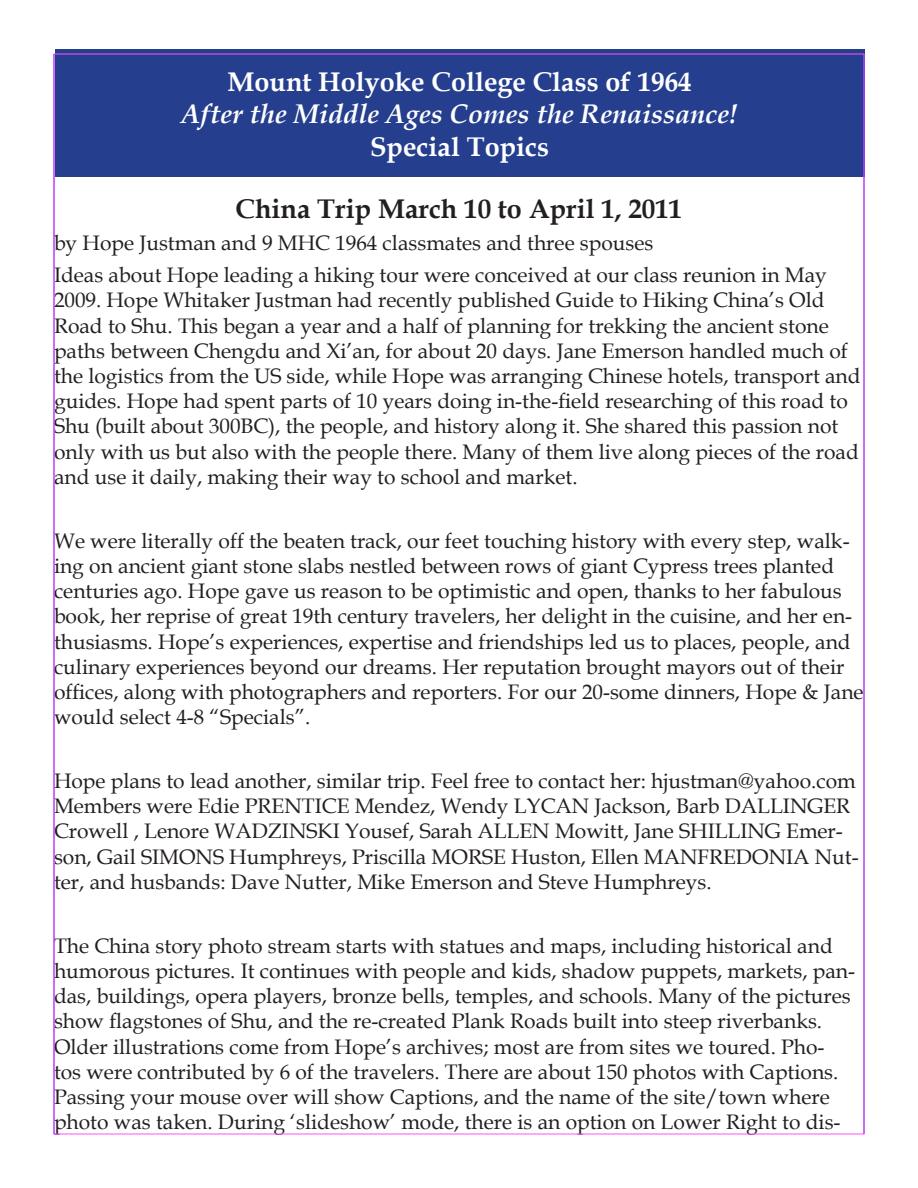
<style>
.page{position:relative;width:918px;height:1188px;background:#fff}
.page>*{position:absolute;margin:0;border:0;box-sizing:border-box;transform-origin:0 0}
.t1{font:700 27px "Book Antiqua";color:#fff}
.t2{font:italic 700 27px "Book Antiqua";color:#fff}
.t3{font:700 27px "Book Antiqua";color:#231f20}
.t4{font:21px/25.2px "Book Antiqua";color:#231f20}
</style>
<div class="page">
<div style="left:55px;top:50px;width:810px;height:127px;background:#253f8e"></div>
<hr style="left:54px;top:54px;width:1px;height:1080px;background:#93f">
<hr style="left:864px;top:54px;width:1px;height:1080px;background:#93f">
<p class="t1" style="left:228px;top:63px;width:466px">Mount Holyoke College Class of 1964</p>
<p class="t2" style="left:181px;top:95px;width:558px">After the Middle Ages Comes the Renaissance!</p>
<p class="t1" style="left:370px;top:128px;width:181px">Special Topics</p>
<p class="t3" style="left:236px;top:191px;width:448px">China Trip March 10 to April 1, 2011</p>
<p class="t4" style="left:54px;top:230px;width:601px">by Hope Justman and 9 MHC 1964 classmates and three spouses</p>
<p class="t4" style="left:54px;top:262px;width:808px">Ideas about Hope leading a hiking tour were conceived at our class reunion in May 2009. Hope Whitaker Justman had recently published Guide to Hiking China’s Old Road to Shu. This began a year and a half of planning for trekking the ancient stone paths between Chengdu and Xi’an, for about 20 days. Jane Emerson handled much of the logistics from the US side, while Hope was arranging Chinese hotels, transport and guides. Hope had spent parts of 10 years doing in-the-field researching of this road to Shu (built about 300BC), the people, and history along it. She shared this passion not only with us but also with the people there. Many of them live along pieces of the road and use it daily, making their way to school and market.</p>
<p class="t4" style="left:54px;top:528px;width:811px">We were literally off the beaten track, our feet touching history with every step, walk&shy;ing on ancient giant stone slabs nestled between rows of giant Cypress trees planted centuries ago. Hope gave us reason to be optimistic and open, thanks to her fabulous book, her reprise of great 19th century travelers, her delight in the cuisine, and her en&shy;thusiasms. Hope’s experiences, expertise and friendships led us to places, people, and culinary experiences beyond our dreams. Her reputation brought mayors out of their offices, along with photographers and reporters. For our 20-some dinners, Hope &amp; Jane would select 4-8 “Specials”.</p>
<p class="t4" style="left:54px;top:768px;width:806px">Hope plans to lead another, similar trip. Feel free to contact her: hjustman@yahoo.com Members were Edie PRENTICE Mendez, Wendy LYCAN Jackson, Barb DALLINGER Crowell , Lenore WADZINSKI Yousef, Sarah ALLEN Mowitt, Jane SHILLING Emer&shy;son, Gail SIMONS Humphreys, Priscilla MORSE Huston, Ellen MANFREDONIA Nut&shy;ter, and husbands: Dave Nutter, Mike Emerson and Steve Humphreys.</p>
<p class="t4" style="left:54px;top:933px;width:803px">The China story photo stream starts with statues and maps, including historical and humorous pictures. It continues with people and kids, shadow puppets, markets, pan&shy;das, buildings, opera players, bronze bells, temples, and schools. Many of the pictures show flagstones of Shu, and the re-created Plank Roads built into steep riverbanks.<br>Older illustrations come from Hope’s archives; most are from sites we toured. Pho&shy;tos were contributed by 6 of the travelers. There are about 150 photos with Captions.<br>Passing your mouse over will show Captions, and the name of the site/town where photo was taken. During ‘slideshow’ mode, there is an option on Lower Right to dis-</p>
</div>
